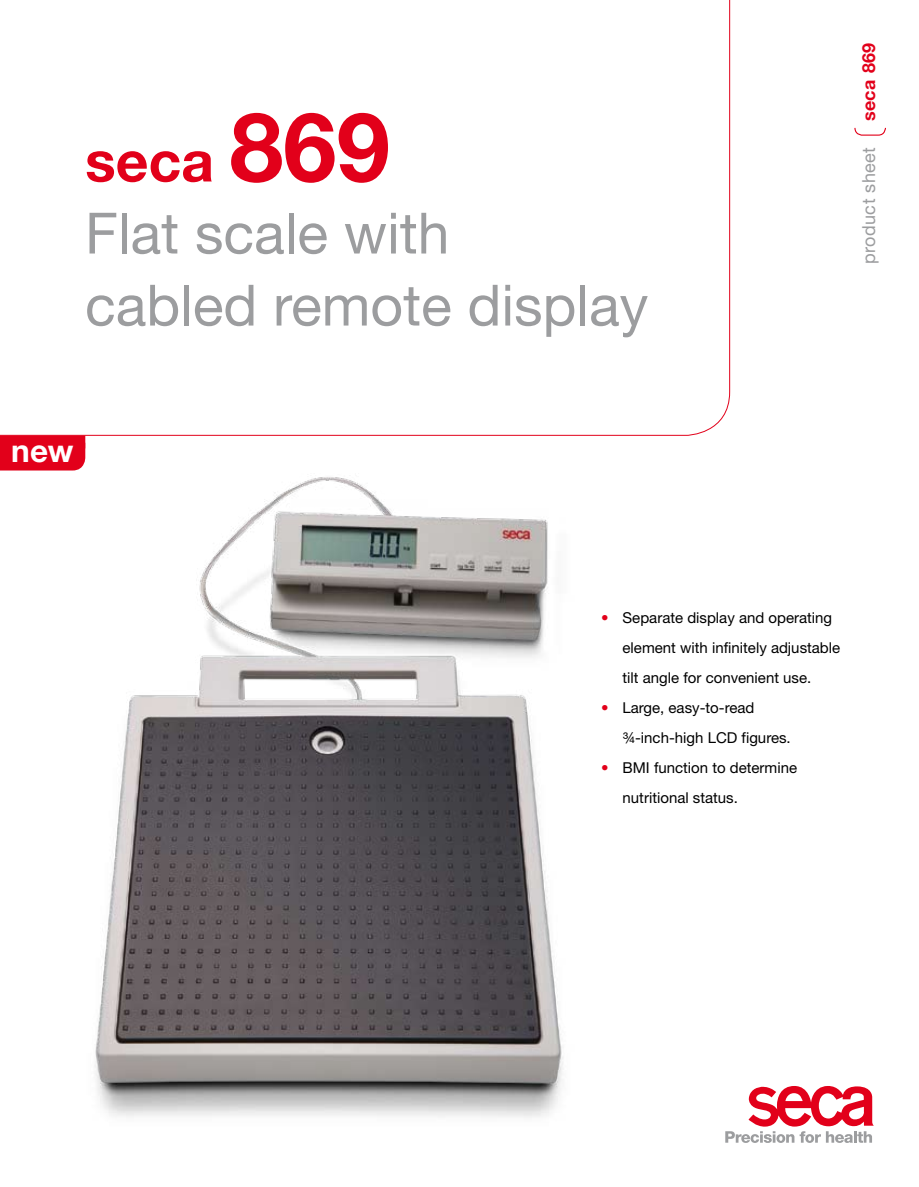
<style>
.page{position:relative;width:919px;height:1187px;background:#fff}
.page>*{position:absolute;margin:0;border:0;box-sizing:border-box;transform-origin:0 0}
.t1{font:57px/72px "Helvetica Neue";color:#9c9d9f}
.t2{font:700 31.5px "Helvetica Neue";color:#fff}
.t3{font:18px "Helvetica Neue";letter-spacing:.025em;color:#9c9d9f}
.t4{font:700 18px "Helvetica Neue";letter-spacing:.025em;color:#e2001a}
.t5{font:15px/30px "Helvetica Neue";color:#000}
.s1{font-weight:700;color:#e2001a}
.s2{font-weight:700;font-size:96px;color:#e2001a}
.s3{color:#e2001a}
</style>
<div class="page">
<img style="left:74px;top:436px;width:489px;height:682px">
<svg style="left:0;top:0;width:730px;height:436px"></svg>
<svg style="left:854px;top:127px;width:32px;height:9px"></svg>
<svg style="left:725px;top:1086px;width:148px;height:56px"></svg>
<div style="left:0;top:435px;width:85px;height:35px;background:#e2001a"></div>
<h1 class="t1" style="left:85px;top:124px;width:564px"><span class="s1">seca</span> <span class="s2">869<br></span>Flat scale with<br>cabled remote display</h1>
<h2 class="t2" style="left:11px;top:431px;width:64px">new</h2>
<p class="t4" style="left:857px;top:121px;width:80px;rotate:-90deg">seca 869</p>
<p class="t3" style="left:858px;top:264px;width:119px;rotate:-90deg">product sheet</p>
<p class="t5" style="left:622px;top:602px;width:219px;text-indent:-21px"><span class="s3">•</span> Separate display and operating element with infinitely adjustable tilt angle for convenient use.</p>
<p class="t5" style="left:622px;top:692px;width:170px;text-indent:-21px"><span class="s3">•</span> Large, easy-to-read ¾-inch-high LCD figures.</p>
<p class="t5" style="left:622px;top:752px;width:176px;text-indent:-21px"><span class="s3">•</span> BMI function to determine nutritional status.</p>
</div>
